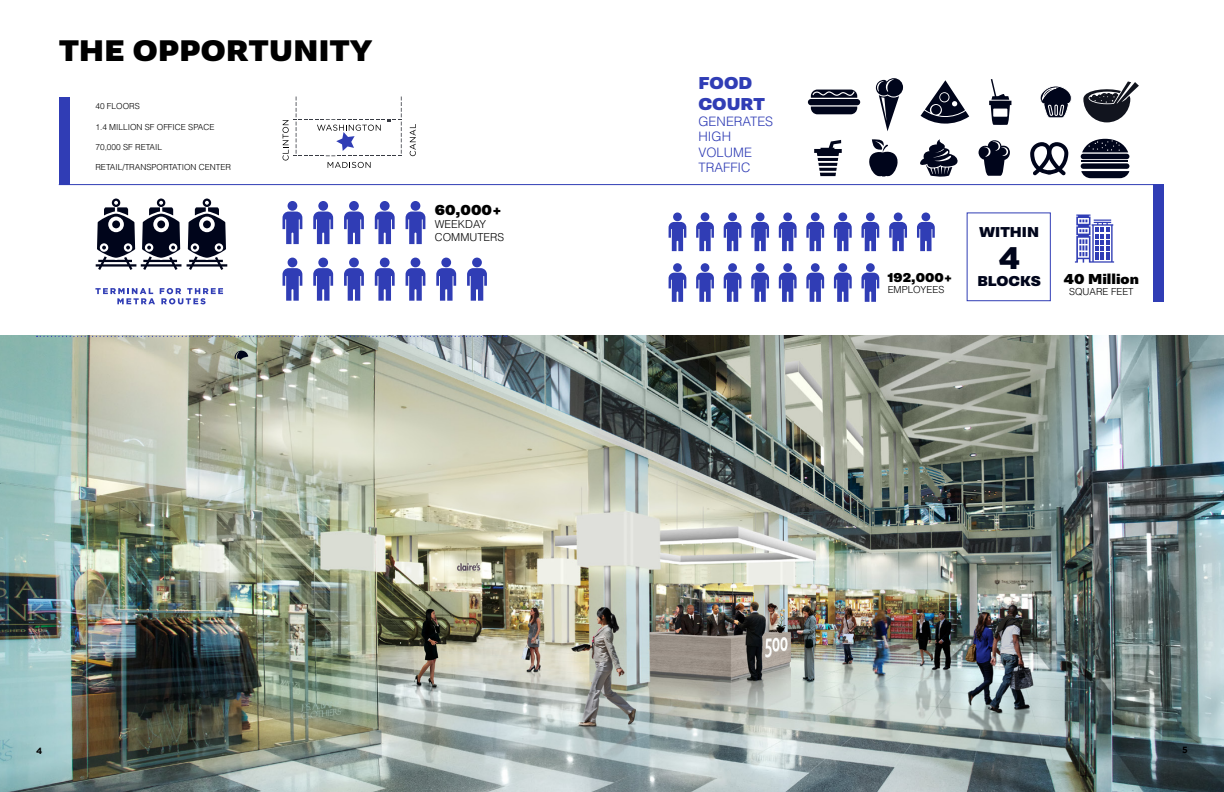
<style>
.page{position:relative;width:1224px;height:792px;background:#fff}
.page>*{position:absolute;margin:0;border:0;box-sizing:border-box;transform-origin:0 0}
.t1{font:900 31px "Gotham";color:#00051b}
.t2{font:900 30px "Supria Sans";letter-spacing:.015em;color:#000}
.t3{font:900 17.3px/20.8px "Supria Sans";color:#303db5}
.t4{font:900 14.6px "Supria Sans";color:#000}
.t5{font:900 14.5px "Supria Sans";color:#000}
.t6{font:900 14.4px "Supria Sans";color:#00051b}
.t7{font:300 13px/15.6px "Helvetica LT Std";color:#303db5}
.t8{font:900 13px "Supria Sans";color:#000}
.t9{font:300 10.9px/13.1px "Helvetica LT Std";color:#000}
.t10{font:300 9.7px "Helvetica LT Std";color:#000}
.t11{font:700 9px "Gotham";color:#000}
.t12{font:300 8.3px "Helvetica LT Std";color:#000}
</style>
<div class="page">
<img style="left:0;top:336px;width:1224px;height:456px">
<svg style="left:410px;top:124px;width:6px;height:32px"></svg>
<svg style="left:283px;top:97px;width:119px;height:71px"></svg>
<svg style="left:96px;top:199px;width:85px;height:71px"></svg>
<div style="left:112px;top:220px;width:8px;height:8px;background:#00051b;border-radius:50%"></div>
<svg style="left:187px;top:199px;width:40px;height:71px"></svg>
<div style="left:203px;top:220px;width:8px;height:8px;background:#00051b;border-radius:50%"></div>
<svg style="left:95px;top:288px;width:128px;height:16px"></svg>
<div style="left:288px;top:201px;width:9px;height:10px;background:#303db5;border-radius:50%"></div>
<svg style="left:283px;top:212px;width:19px;height:32px"></svg>
<div style="left:318px;top:201px;width:10px;height:10px;background:#303db5;border-radius:50%"></div>
<svg style="left:313px;top:212px;width:20px;height:32px"></svg>
<div style="left:349px;top:201px;width:10px;height:10px;background:#303db5;border-radius:50%"></div>
<svg style="left:344px;top:212px;width:20px;height:32px"></svg>
<div style="left:380px;top:201px;width:10px;height:10px;background:#303db5;border-radius:50%"></div>
<svg style="left:375px;top:212px;width:20px;height:32px"></svg>
<div style="left:411px;top:201px;width:9px;height:10px;background:#303db5;border-radius:50%"></div>
<svg style="left:406px;top:212px;width:19px;height:32px"></svg>
<div style="left:288px;top:258px;width:9px;height:9px;background:#303db5;border-radius:50%"></div>
<svg style="left:283px;top:268px;width:19px;height:33px"></svg>
<div style="left:318px;top:258px;width:10px;height:9px;background:#303db5;border-radius:50%"></div>
<svg style="left:313px;top:268px;width:20px;height:33px"></svg>
<div style="left:349px;top:258px;width:10px;height:9px;background:#303db5;border-radius:50%"></div>
<svg style="left:344px;top:268px;width:20px;height:33px"></svg>
<div style="left:380px;top:258px;width:10px;height:9px;background:#303db5;border-radius:50%"></div>
<svg style="left:375px;top:268px;width:20px;height:33px"></svg>
<div style="left:411px;top:258px;width:9px;height:9px;background:#303db5;border-radius:50%"></div>
<svg style="left:406px;top:268px;width:19px;height:33px"></svg>
<div style="left:441px;top:258px;width:10px;height:9px;background:#303db5;border-radius:50%"></div>
<svg style="left:436px;top:268px;width:20px;height:33px"></svg>
<div style="left:472px;top:258px;width:10px;height:9px;background:#303db5;border-radius:50%"></div>
<svg style="left:467px;top:268px;width:20px;height:33px"></svg>
<hr style="left:59px;top:184px;width:1105px;height:1px;background:#303db5">
<svg style="left:37px;top:336px;width:470px;height:1px"></svg>
<svg style="left:1081px;top:171px;width:48px;height:7px"></svg>
<svg style="left:235px;top:351px;width:13px;height:9px"></svg>
<div style="left:1081px;top:163px;width:48px;height:6px;background:#00051b;border-radius:3px"></div>
<hr style="left:1081px;top:160px;width:47px;height:2px;background:#00051b">
<svg style="left:1040px;top:86px;width:31px;height:32px"></svg>
<svg style="left:979px;top:140px;width:31px;height:36px"></svg>
<svg style="left:814px;top:140px;width:28px;height:36px"></svg>
<svg style="left:989px;top:79px;width:22px;height:46px"></svg>
<svg style="left:869px;top:139px;width:29px;height:38px"></svg>
<svg style="left:1083px;top:81px;width:56px;height:41px"></svg>
<svg style="left:1030px;top:142px;width:38px;height:33px"></svg>
<svg style="left:811px;top:107px;width:46px;height:7px"></svg>
<div style="left:808px;top:99px;width:52px;height:6px;background:#00051b;border-radius:3px"></div>
<svg style="left:811px;top:90px;width:46px;height:8px"></svg>
<svg style="left:921px;top:80px;width:48px;height:44px"></svg>
<div style="left:940px;top:93px;width:9px;height:8px;background:#00051b;border-radius:50%"></div>
<div style="left:931px;top:105px;width:10px;height:10px;background:#00051b;border-radius:50%"></div>
<svg style="left:920px;top:139px;width:38px;height:38px"></svg>
<svg style="left:876px;top:78px;width:27px;height:53px"></svg>
<div style="left:1081px;top:154px;width:48px;height:5px;background:#00051b;border-radius:3px"></div>
<svg style="left:1082px;top:139px;width:46px;height:13px"></svg>
<div style="left:673px;top:213px;width:9px;height:8px;background:#303db5;border-radius:50%"></div>
<svg style="left:669px;top:222px;width:17px;height:29px"></svg>
<div style="left:701px;top:213px;width:8px;height:8px;background:#303db5;border-radius:50%"></div>
<svg style="left:696px;top:222px;width:18px;height:29px"></svg>
<div style="left:728px;top:213px;width:9px;height:8px;background:#303db5;border-radius:50%"></div>
<svg style="left:724px;top:222px;width:17px;height:29px"></svg>
<div style="left:756px;top:213px;width:9px;height:8px;background:#303db5;border-radius:50%"></div>
<svg style="left:751px;top:222px;width:18px;height:29px"></svg>
<div style="left:783px;top:213px;width:9px;height:8px;background:#303db5;border-radius:50%"></div>
<svg style="left:779px;top:222px;width:18px;height:29px"></svg>
<div style="left:811px;top:213px;width:9px;height:8px;background:#303db5;border-radius:50%"></div>
<svg style="left:806px;top:222px;width:18px;height:29px"></svg>
<div style="left:838px;top:213px;width:9px;height:8px;background:#303db5;border-radius:50%"></div>
<svg style="left:834px;top:222px;width:18px;height:29px"></svg>
<div style="left:866px;top:213px;width:9px;height:8px;background:#303db5;border-radius:50%"></div>
<svg style="left:861px;top:222px;width:18px;height:29px"></svg>
<div style="left:673px;top:263px;width:9px;height:9px;background:#303db5;border-radius:50%"></div>
<svg style="left:669px;top:273px;width:17px;height:29px"></svg>
<div style="left:701px;top:263px;width:8px;height:9px;background:#303db5;border-radius:50%"></div>
<svg style="left:696px;top:273px;width:18px;height:29px"></svg>
<div style="left:728px;top:263px;width:9px;height:9px;background:#303db5;border-radius:50%"></div>
<svg style="left:724px;top:273px;width:17px;height:29px"></svg>
<div style="left:756px;top:263px;width:9px;height:9px;background:#303db5;border-radius:50%"></div>
<svg style="left:751px;top:273px;width:18px;height:29px"></svg>
<div style="left:783px;top:263px;width:9px;height:9px;background:#303db5;border-radius:50%"></div>
<svg style="left:779px;top:273px;width:18px;height:29px"></svg>
<div style="left:811px;top:263px;width:9px;height:9px;background:#303db5;border-radius:50%"></div>
<svg style="left:806px;top:273px;width:18px;height:29px"></svg>
<div style="left:838px;top:263px;width:9px;height:9px;background:#303db5;border-radius:50%"></div>
<svg style="left:834px;top:273px;width:18px;height:29px"></svg>
<div style="left:866px;top:263px;width:9px;height:9px;background:#303db5;border-radius:50%"></div>
<svg style="left:861px;top:273px;width:18px;height:29px"></svg>
<div style="left:894px;top:213px;width:9px;height:8px;background:#303db5;border-radius:50%"></div>
<svg style="left:889px;top:222px;width:18px;height:29px"></svg>
<div style="left:922px;top:213px;width:8px;height:8px;background:#303db5;border-radius:50%"></div>
<svg style="left:917px;top:222px;width:18px;height:29px"></svg>
<div style="left:967px;top:213px;width:84px;height:88px;border:1px solid #303db5"></div>
<svg style="left:1075px;top:215px;width:39px;height:48px"></svg>
<div style="left:59px;top:97px;width:10px;height:88px;background:#303db5"></div>
<div style="left:1153px;top:185px;width:11px;height:117px;background:#303db5"></div>
<h2 class="t2" style="left:59px;top:32px;width:315px">THE OPPORTUNITY</h2>
<p class="t12" style="left:95px;top:101px;width:46px">40 FLOORS</p>
<p class="t12" style="left:95px;top:142px;width:68px">70,000 SF RETAIL</p>
<p class="t12" style="left:95px;top:122px;width:121px">1.4 MILLION SF OFFICE SPACE</p>
<p class="t12" style="left:95px;top:162px;width:137px">RETAIL/TRANSPORTATION CENTER</p>
<h3 class="t4" style="left:435px;top:201px;width:69px">60,000+</h3>
<h3 class="t9" style="left:435px;top:218px;width:71px">WEEKDAY<br>COMMUTERS</h3>
<h3 class="t3" style="left:699px;top:73px;width:68px">FOOD<br>COURT</h3>
<h3 class="t7" style="left:699px;top:113px;width:76px">GENERATES<br>HIGH<br>VOLUME<br>TRAFFIC</h3>
<h3 class="t8" style="left:888px;top:269px;width:66px">192,000+</h3>
<p class="t10" style="left:888px;top:284px;width:58px">EMPLOYEES</p>
<h3 class="t6" style="left:979px;top:223px;width:61px">WITHIN</h3>
<h3 class="t6" style="left:977px;top:272px;width:65px">BLOCKS</h3>
<h1 class="t1" style="left:999px;top:237px;width:23px">4</h1>
<h3 class="t5" style="left:1064px;top:270px;width:77px">40 Million</h3>
<p class="t10" style="left:1069px;top:286px;width:66px">SQUARE FEET</p>
<p class="t11" style="left:36px;top:744px;width:8px">4</p>
<p class="t11" style="left:1182px;top:744px;width:7px">5</p>
</div>
